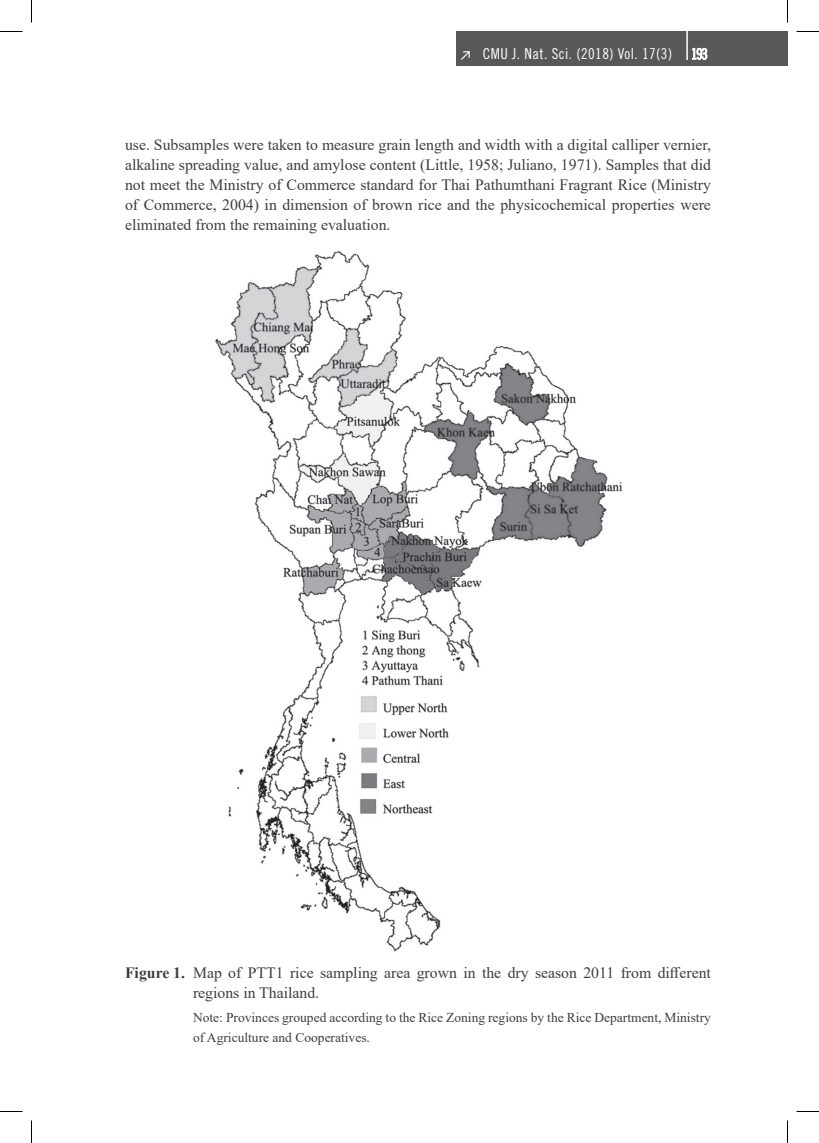
<style>
.page{position:relative;width:819px;height:1143px;background:#fff}
.page>*{position:absolute;margin:0;border:0;box-sizing:border-box;transform-origin:0 0}
.t1{font:15.75px/19.8px "Times New Roman";color:#3e3e3f;text-align:justify}
.t2{font:15px "Trade Gothic LT Std Cn 18";letter-spacing:.03em;color:#fff}
.t3{font:13.5px/19.8px "Times New Roman";color:#3e3e3f}
.s1{font-weight:700}
</style>
<div class="page">
<div style="left:456px;top:32px;width:332px;height:34px;background:#57585a"></div>
<svg style="left:692px;top:48px;width:15px;height:12px"></svg>
<svg style="left:461px;top:51px;width:9px;height:9px"></svg>
<hr style="left:686px;top:32px;width:2px;height:28px;background:#fff">
<img style="left:215px;top:251px;width:408px;height:701px">
<svg style="left:0;top:31px;width:22px;height:1px"></svg>
<svg style="left:796px;top:31px;width:23px;height:1px"></svg>
<svg style="left:0;top:1111px;width:22px;height:1px"></svg>
<svg style="left:796px;top:1111px;width:23px;height:1px"></svg>
<svg style="left:31px;top:0;width:1px;height:22px"></svg>
<svg style="left:31px;top:1120px;width:1px;height:23px"></svg>
<svg style="left:787px;top:0;width:1px;height:22px"></svg>
<svg style="left:787px;top:1120px;width:1px;height:23px"></svg>
<p class="t2" style="left:483px;top:45px;width:226px">CMU J. Nat. Sci. (2018) Vol. 17(3) 193</p>
<p class="t1" style="left:125px;top:135px;width:587px">use. Subsamples were taken to measure grain length and width with a digital calliper vernier, alkaline spreading value, and amylose content (Little, 1958; Juliano, 1971). Samples that did not meet the Ministry of Commerce standard for Thai Pathumthani Fragrant Rice (Ministry of Commerce, 2004) in dimension of brown rice and the physicochemical properties were eliminated from the remaining evaluation.</p>
<p class="t1" style="left:193px;top:963px;width:519px;text-indent:-68px"><span class="s1">Figure 1.</span> Map of PTT1 rice sampling area grown in the dry season 2011 from different regions in Thailand.</p>
<p class="t3" style="left:193px;top:1007px;width:519px">Note: Provinces grouped according to the Rice Zoning regions by the Rice Department, Ministry of Agriculture and Cooperatives.</p>
</div>
